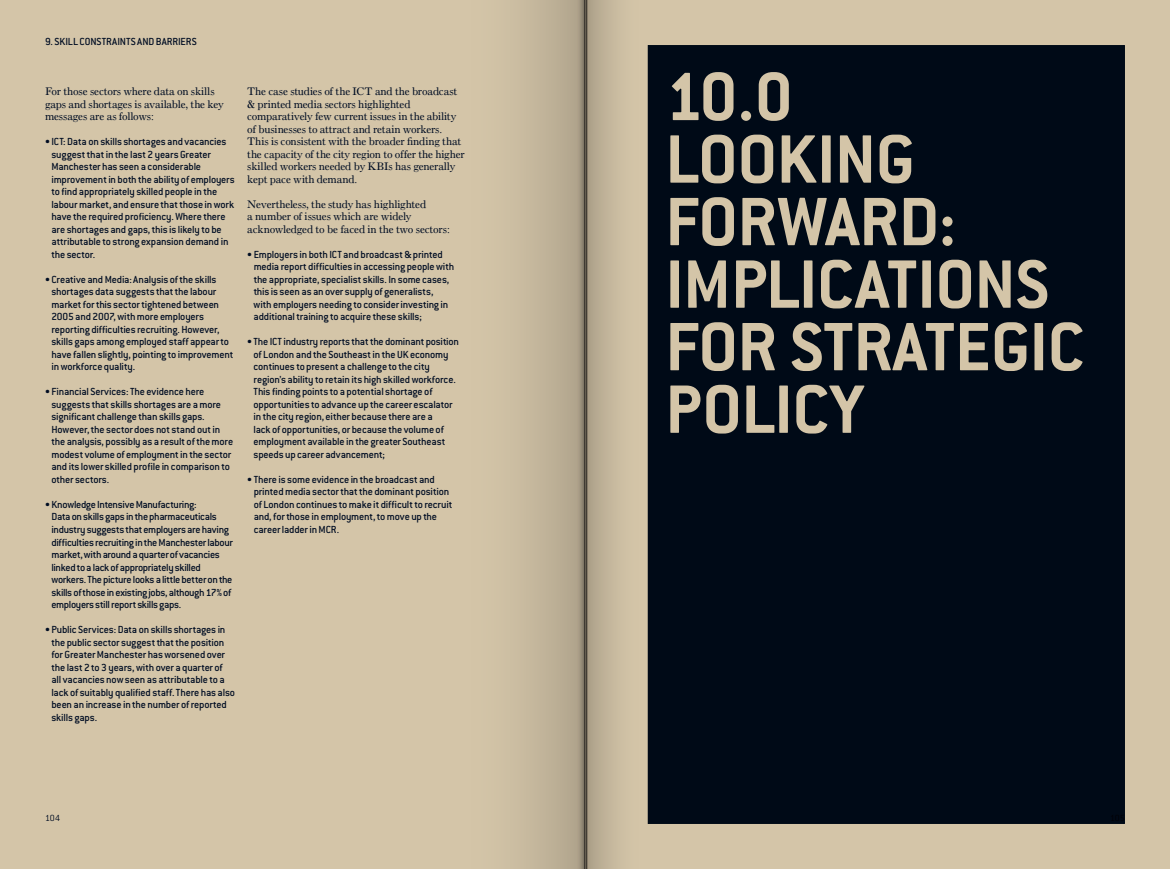
<style>
.page{position:relative;width:1170px;height:869px;background:#fff}
.page>*{position:absolute;margin:0;border:0;box-sizing:border-box;transform-origin:0 0}
.t1{font:700 75px/62.5px "Conduit ITC";color:#d4c5a8}
.t2{font:500 11.25px/12.5px "Conduit ITC";letter-spacing:-.015em;color:#000d23}
.t3{font:11.25px/12.5px "Old Style Seven";letter-spacing:-.02em;color:#000d23}
.t4{font:300 9.75px "Conduit ITC";color:#000d23}
</style>
<div class="page">
<div style="left:0;top:0;width:585px;height:868px;background:#d4c5a8"></div>
<div style="left:465px;top:0;width:120px;height:868px;background:linear-gradient(to right,#d9caac,#b3a78f)"></div>
<svg style="left:576px;top:0;width:9px;height:868px;background:#928874"></svg>
<div style="left:585px;top:0;width:584px;height:868px;background:#d4c5a8"></div>
<div style="left:586px;top:0;width:54px;height:868px;background:linear-gradient(to right,#aea28a,#d9c9ac)"></div>
<hr style="left:585px;top:0;width:1px;height:868px;background:#655e51">
<div style="left:647px;top:45px;width:477px;height:778px;background:#000a17;border:1px solid #000d23"></div>
<p class="t2" style="left:45px;top:35px;width:21px">9. Skillconstraintsandbarriers</p>
<p class="t3" style="left:45px;top:85px;width:180px">For those sectors where data on skills gaps and shortages is available, the key messages are as follows:</p>
<p class="t2" style="left:51px;top:135px;width:185px;text-indent:-6px">• ICT:Data on skills shortages and vacancies suggestthatin the last 2 years Greater Manchester has seen a considerable improvementin both the ability of employers to find appropriately skilled people in the labourmarket, and ensure thatthose inwork have the required proficiency.Where there are shortages and gaps,this is likely to be attributable to strong expansion demand in the sector.</p>
<p class="t2" style="left:51px;top:273px;width:183px;text-indent:-6px">• Creative andMedia: Analysis ofthe skills shortages data suggests thatthe labour marketforthis sectortightened between 2005 and 2007,withmore employers reporting difficulties recruiting.However, skills gaps among employed staff appearto have fallen slightly, pointing to improvement inworkforce quality.</p>
<p class="t2" style="left:51px;top:385px;width:183px;text-indent:-6px">• Financial Services: The evidence here suggests that skills shortages are amore significant challenge than skills gaps.<br>However,the sector does not stand outin the analysis, possibly as a result ofthemore modest volume of employmentin the sector and its lower skilled profile in comparison to other sectors.</p>
<p class="t2" style="left:51px;top:498px;width:183px;text-indent:-6px">• KnowledgeIntensiveManufacturing:<br>Dataonskillsgapsinthepharmaceuticals industrysuggeststhatemployersarehaving difficultiesrecruitingintheManchesterlabour market,witharoundaquarterofvacancies linkedtoalackofappropriatelyskilled workers.Thepicturelooksalittlebetteronthe skillsofthoseinexistingjobs,although17%of employersstillreportskillsgaps.</p>
<p class="t2" style="left:51px;top:623px;width:185px;text-indent:-6px">• Public Services:Data on skills shortages in the public sector suggestthatthe position for GreaterManchester hasworsened over the last 2 to 3 years,with over a quarter of all vacancies nowseen as attributable to a lack of suitably qualified staff. There has also been an increase in the number ofreported skills gaps.</p>
<p class="t3" style="left:247px;top:85px;width:219px">The case studies of the ICT and the broadcast &amp; printed media sectors highlighted comparatively few current issues in the ability of businesses to attract and retain workers.<br>This is consistent with the broader finding that the capacity of the city region to offer the higher skilled workers needed by KBIs has generally kept pace with demand.</p>
<p class="t3" style="left:247px;top:197px;width:204px">Nevertheless, the study has highlighted<br>a number of issues which are widely acknowledged to be faced in the two sectors:</p>
<p class="t2" style="left:254px;top:248px;width:202px;text-indent:-6px">• Employers in both ICT and broadcast&amp;printed media report difficulties in accessing peoplewith the appropriate, specialist skills. In some cases, this is seen as an over supply of generalists, with employers needing to considerinvesting in additionaltraining to acquire these skills;</p>
<p class="t2" style="left:253px;top:335px;width:207px;text-indent:-6px">• The ICT industryreports thatthe dominant position of London and the Southeastin the UKeconomy continues to present a challenge to the city region’s ability to retain its high skilledworkforce.<br>This finding points to a potential shortage of opportunities to advance up the career escalator in the city region, either because there are a<br>lack of opportunities, or because the volume of employment available in the greater Southeast speeds up career advancement;</p>
<p class="t2" style="left:254px;top:473px;width:200px;text-indent:-6px">• There is some evidence in the broadcast and printedmedia sectorthatthe dominant position of London continues tomake it difficultto recruit and,forthose in employment,tomove up the careerladderinMCR.</p>
<p class="t4" style="left:45px;top:812px;width:17px">104</p>
<h1 class="t1" style="left:665px;top:64px;width:129px">10.0<br>LOOKING<br>FORWARD</h1>
<h1 class="t1" style="left:938px;top:189px;width:19px">:</h1>
<h1 class="t1" style="left:665px;top:251px;width:159px">IMPLICATIONS<br>FOR STRATEGIC<br>POLIC</h1>
<h1 class="t1" style="left:830px;top:376px;width:35px">Y</h1>
</div>
